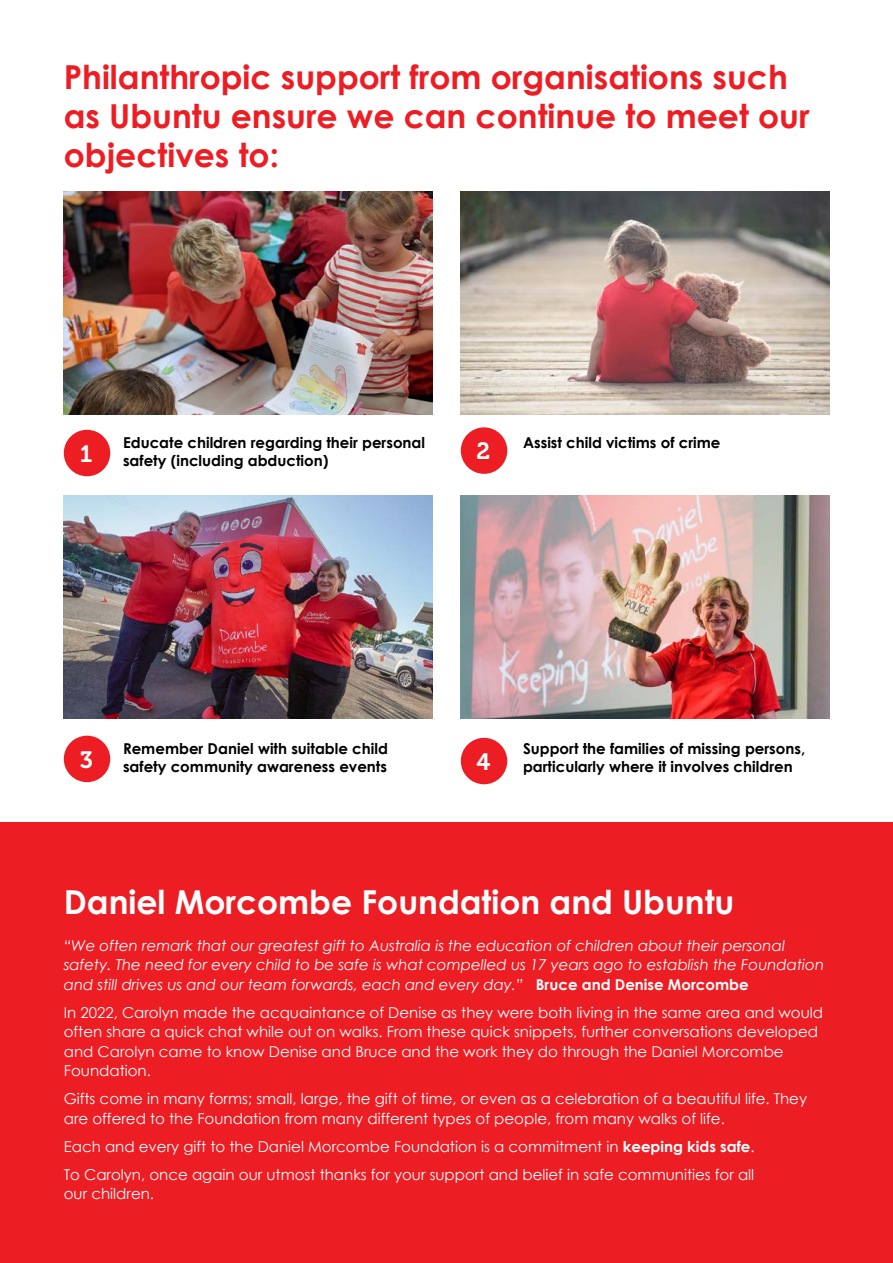
<style>
.page{position:relative;width:893px;height:1263px;background:#fff}
.page>*{position:absolute;margin:0;border:0;box-sizing:border-box;transform-origin:0 0}
.Header_RED{font:700 33px/39px "Century Gothic";color:#ed1d24}
.Header_RED-2{font:700 33px "Century Gothic";color:#fff}
.Intro_text{font:23.55px "Museo 700";color:#fff}
.Intro_copy{font:15px/19.5px "Century Gothic";color:#fff}
.Intro_copy-2{font:italic 15px/19.5px "Century Gothic";color:#fff}
.t1{font:700 15px/18px "Century Gothic";color:#000}
.s1{font-weight:700;font-style:normal}
.s2{font-weight:700}
</style>
<div class="page">
<div style="left:0;top:823px;width:893px;height:440px;background:#ed1d24"></div>
<div style="left:64px;top:430px;width:46px;height:46px;background:#ed1d24;border-radius:50%"></div>
<div style="left:461px;top:427px;width:46px;height:47px;background:#ed1d24;border-radius:50%"></div>
<div style="left:64px;top:736px;width:46px;height:46px;background:#ed1d24;border-radius:50%"></div>
<div style="left:461px;top:738px;width:46px;height:46px;background:#ed1d24;border-radius:50%"></div>
<img style="left:64px;top:191px;width:368px;height:224px">
<img style="left:460px;top:191px;width:369px;height:224px">
<img style="left:64px;top:495px;width:368px;height:224px">
<img style="left:460px;top:495px;width:369px;height:224px">
<p class="Header_RED" style="left:64px;top:56px;width:747px">Philanthropic support from organisations such as Ubuntu ensure we can continue to meet our objectives to:</p>
<p class="t1" style="left:123px;top:433px;width:304px">Educate children regarding their personal safety (including abduction)</p>
<p class="t1" style="left:523px;top:433px;width:199px">Assist child victims of crime</p>
<p class="Intro_text" style="left:80px;top:441px;width:14px">1</p>
<p class="Intro_text" style="left:476px;top:438px;width:15px">2</p>
<p class="t1" style="left:123px;top:740px;width:266px">Remember Daniel with suitable child safety community awareness events</p>
<p class="t1" style="left:523px;top:740px;width:284px">Support the families of missing persons, particularly where it involves children</p>
<p class="Intro_text" style="left:80px;top:746px;width:15px">3</p>
<p class="Intro_text" style="left:476px;top:749px;width:15px">4</p>
<p class="Header_RED-2" style="left:64px;top:881px;width:672px">Daniel Morcombe Foundation and Ubuntu</p>
<p class="Intro_copy-2" style="left:64px;top:935px;width:762px">“We often remark that our greatest gift to Australia is the education of children about their personal safety. The need for every child to be safe is what compelled us 17 years ago to establish the Foundation and still drives us and our team forwards, each and every day.” <span class="s1">Bruce and Denise Morcombe</span></p>
<p class="Intro_copy" style="left:64px;top:1002px;width:761px">In 2022, Carolyn made the acquaintance of Denise as they were both living in the same area and would often share a quick chat while out on walks. From these quick snippets, further conversations developed and Carolyn came to know Denise and Bruce and the work they do through the Daniel Morcombe Foundation.</p>
<p class="Intro_copy" style="left:64px;top:1089px;width:745px">Gifts come in many forms; small, large, the gift of time, or even as a celebration of a beautiful life. They are offered to the Foundation from many different types of people, from many walks of life.</p>
<p class="Intro_copy" style="left:64px;top:1136px;width:692px">Each and every gift to the Daniel Morcombe Foundation is a commitment in <span class="s2">keeping kids safe</span>.</p>
<p class="Intro_copy" style="left:64px;top:1164px;width:692px">To Carolyn, once again our utmost thanks for your support and belief in safe communities for all our children.</p>
</div>
